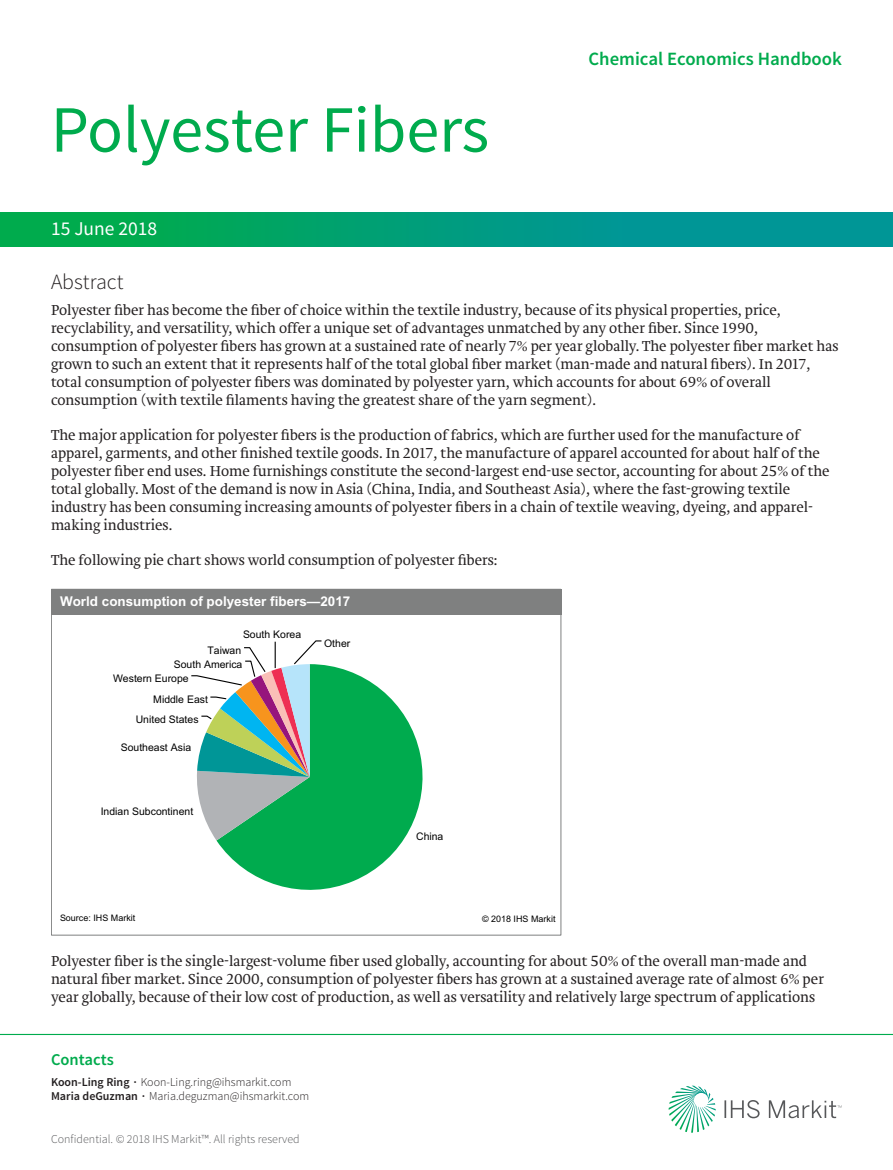
<style>
.page{position:relative;width:893px;height:1170px;background:#fff}
.page>*{position:absolute;margin:0;border:0;box-sizing:border-box;transform-origin:0 0}
.t1{font:66px "Source Sans Pro";color:#00ab4d}
.t2{font:300 21.75px "Source Sans Pro";color:#231f20}
.t3{font:19.5px "Source Sans Pro";color:#fff}
.t4{font:600 18.75px "Source Sans Pro";color:#00ab4d}
.t5{font:600 16.5px "Source Sans Pro";color:#00ab4d}
.t6{font:300 15px/18px "Brioni Std";color:#231f20}
.t7{font:700 13.5px "Arial";color:#fff}
.t8{font:300 12px/14.4px "Source Sans Pro";color:#231f20}
.t9{font:300 12px "Source Sans Pro";color:#57585a}
.t10{font:10.5px "Arial";color:#000}
.t11{font:9px "Arial";color:#000}
.s1{font-weight:600}
</style>
<div class="page">
<svg style="left:669px;top:1085px;width:47px;height:47px"></svg>
<svg style="left:724px;top:1100px;width:36px;height:18px"></svg>
<svg style="left:769px;top:1100px;width:72px;height:18px"></svg>
<svg style="left:51px;top:614px;width:510px;height:321px"></svg>
<div style="left:51px;top:589px;width:510px;height:25px;background:#7f8080"></div>
<hr style="left:0;top:1033px;width:893px;height:1px;background:#00ab4d">
<svg style="left:0;top:213px;width:893px;height:34px;background:#009e77"></svg>
<h1 class="t1" style="left:51px;top:105px;width:440px">Polyester Fibers</h1>
<h3 class="t3" style="left:51px;top:221px;width:108px">15 June 2018</h3>
<p class="t4" style="left:588px;top:52px;width:255px">Chemical Economics Handbook</p>
<h2 class="t2" style="left:51px;top:273px;width:74px">Abstract</h2>
<p class="t6" style="left:51px;top:303px;width:789px">Polyester fiber has become the fiber of choice within the textile industry, because of its physical properties, price, recyclability, and versatility, which offer a unique set of advantages unmatched by any other fiber. Since 1990, consumption of polyester fibers has grown at a sustained rate of nearly 7% per year globally. The polyester fiber market has grown to such an extent that it represents half of the total global fiber market (man-made and natural fibers). In 2017, total consumption of polyester fibers was dominated by polyester yarn, which accounts for about 69% of overall consumption (with textile filaments having the greatest share of the yarn segment).</p>
<p class="t6" style="left:51px;top:428px;width:780px">The major application for polyester fibers is the production of fabrics, which are further used for the manufacture of apparel, garments, and other finished textile goods. In 2017, the manufacture of apparel accounted for about half of the polyester fiber end uses. Home furnishings constitute the second-largest end-use sector, accounting for about 25% of the total globally. Most of the demand is now in Asia (China, India, and Southeast Asia), where the fast-growing textile industry has been consuming increasing amounts of polyester fibers in a chain of textile weaving, dyeing, and apparel&shy;making industries.</p>
<p class="t6" style="left:51px;top:553px;width:448px">The following pie chart shows world consumption of polyester fibers:</p>
<p class="t7" style="left:60px;top:591px;width:292px">World consumption of polyester fibers—2017</p>
<p class="t10" style="left:243px;top:627px;width:60px">South Korea</p>
<p class="t10" style="left:208px;top:643px;width:35px">Taiwan</p>
<p class="t10" style="left:174px;top:656px;width:70px">South America</p>
<p class="t10" style="left:113px;top:671px;width:77px">Western Europe</p>
<p class="t10" style="left:153px;top:692px;width:56px">Middle East</p>
<p class="t10" style="left:136px;top:711px;width:64px">United States</p>
<p class="t10" style="left:121px;top:739px;width:72px">Southeast Asia</p>
<p class="t10" style="left:101px;top:803px;width:94px">Indian Subcontinent</p>
<p class="t10" style="left:324px;top:636px;width:28px">Other</p>
<p class="t10" style="left:416px;top:829px;width:29px">China</p>
<p class="t11" style="left:60px;top:912px;width:77px">Source: IHS Markit</p>
<p class="t11" style="left:482px;top:913px;width:75px">© 2018 IHS Markit</p>
<p class="t6" style="left:51px;top:954px;width:774px">Polyester fiber is the single-largest-volume fiber used globally, accounting for about 50% of the overall man-made and natural fiber market. Since 2000, consumption of polyester fibers has grown at a sustained average rate of almost 6% per year globally, because of their low cost of production, as well as versatility and relatively large spectrum of applications</p>
<p class="t5" style="left:51px;top:1053px;width:64px">Contacts</p>
<p class="t8" style="left:51px;top:1075px;width:260px"><span class="s1">Koon-Ling Ring ∙</span> Koon-Ling.ring@ihsmarkit.com<br><span class="s1">Maria deGuzman ∙</span> Maria.deguzman@ihsmarkit.com</p>
<p class="t9" style="left:51px;top:1134px;width:250px">Confidential. © 2018 IHS Markit™. All rights reserved</p>
</div>
